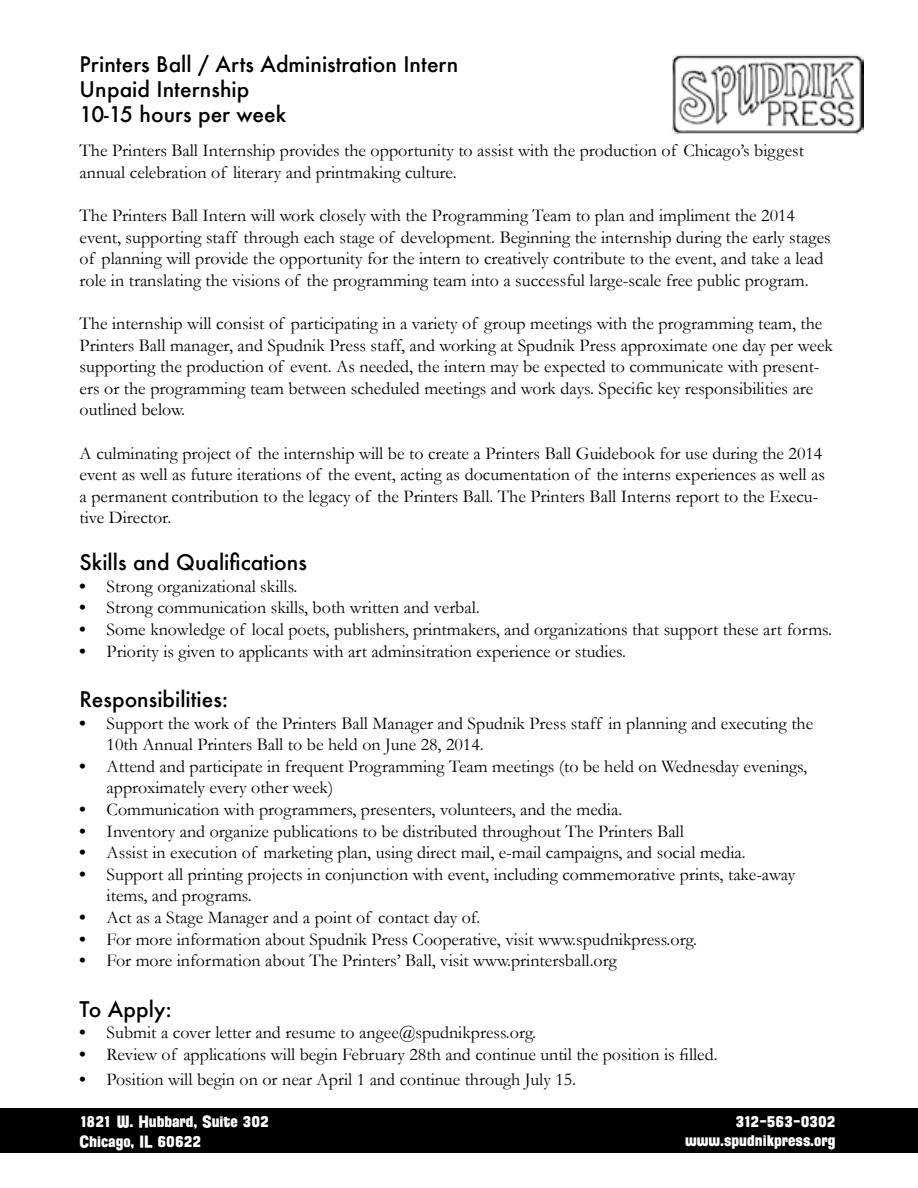
<style>
.page{position:relative;width:918px;height:1188px;background:#fff}
.page>*{position:absolute;margin:0;border:0;box-sizing:border-box;transform-origin:0 0}
.t1{font:500 21px/25.2px "Futura";color:#000}
.t2{font:18px/21.6px "Garamond";color:#000}
.t3{font:16.5px/19.8px "Florida Project Phase One";color:#fff;text-align:right}
.s1{font-family:"Times"}
</style>
<div class="page">
<img style="left:672px;top:54px;width:192px;height:81px">
<div style="left:0;top:1108px;width:918px;height:45px;background:#000"></div>
<p class="t1" style="left:80px;top:51px;width:380px">Printers Ball / Arts Administration Intern<br>Unpaid Internship<br>10-15 hours per week</p>
<p class="t2" style="left:80px;top:140px;width:726px">The Printers Ball Internship provides the opportunity to assist with the production of Chicago’s biggest annual celebration of literary and printmaking culture.</p>
<p class="t2" style="left:80px;top:204px;width:753px">The Printers Ball Intern will work closely with the Programming Team to plan and impliment the 2014 event, supporting staff through each stage of development. Beginning the internship during the early stages of planning will provide the opportunity for the intern to creatively contribute to the event, and take a lead role in translating the visions of the programming team into a successful large-scale free public program.</p>
<p class="t2" style="left:80px;top:312px;width:755px">The internship will consist of participating in a variety of group meetings with the programming team, the Printers Ball manager, and Spudnik Press staff, and working at Spudnik Press approximate one day per week supporting the production of event. As needed, the intern may be expected to communicate with present&shy;ers or the programming team between scheduled meetings and work days. Specific key responsibilities are outlined below.</p>
<p class="t2" style="left:80px;top:442px;width:747px">A culminating project of the internship will be to create a Printers Ball Guidebook for use during the 2014 event as well as future iterations of the event, acting as documentation of the interns experiences as well as a permanent contribution to the legacy of the Printers Ball. The Printers Ball Interns report to the Execu&shy;tive Director.</p>
<p class="t1" style="left:80px;top:550px;width:229px">Skills and Qualifications</p>
<p class="t2" style="left:80px;top:575px;width:219px"><span class="s1">•</span> Strong organizational skills.</p>
<p class="t2" style="left:80px;top:597px;width:402px"><span class="s1">•</span> Strong communication skills, both written and verbal.</p>
<p class="t2" style="left:80px;top:618px;width:754px"><span class="s1">•</span> Some knowledge of local poets, publishers, printmakers, and organizations that support these art forms.</p>
<p class="t2" style="left:80px;top:640px;width:548px"><span class="s1">•</span> Priority is given to applicants with art adminsitration experience or studies.</p>
<p class="t1" style="left:80px;top:686px;width:150px">Responsibilities:</p>
<p class="t2" style="left:107px;top:712px;width:708px;text-indent:-27px"><span class="s1">•</span> Support the work of the Printers Ball Manager and Spudnik Press staff in planning and executing the<br>10th Annual Printers Ball to be held on June 28, 2014.</p>
<p class="t2" style="left:107px;top:755px;width:702px;text-indent:-27px"><span class="s1">•</span> Attend and participate in frequent Programming Team meetings (to be held on Wednesday evenings, approximately every other week)</p>
<p class="t2" style="left:80px;top:798px;width:544px"><span class="s1">•</span> Communication with programmers, presenters, volunteers, and the media.</p>
<p class="t2" style="left:80px;top:820px;width:606px"><span class="s1">•</span> Inventory and organize publications to be distributed throughout The Printers Ball</p>
<p class="t2" style="left:80px;top:842px;width:668px"><span class="s1">•</span> Assist in execution of marketing plan, using direct mail, e-mail campaigns, and social media.</p>
<p class="t2" style="left:107px;top:863px;width:690px;text-indent:-27px"><span class="s1">•</span> Support all printing projects in conjunction with event, including commemorative prints, take-away items, and programs.</p>
<p class="t2" style="left:80px;top:906px;width:402px"><span class="s1">•</span> Act as a Stage Manager and a point of contact day of.</p>
<p class="t2" style="left:80px;top:928px;width:619px"><span class="s1">•</span> For more information about Spudnik Press Cooperative, visit www.spudnikpress.org.</p>
<p class="t2" style="left:80px;top:950px;width:539px"><span class="s1">•</span> For more information about The Printers’ Ball, visit www.printersball.org</p>
<p class="t1" style="left:80px;top:996px;width:94px">To Apply:</p>
<p class="t2" style="left:80px;top:1022px;width:458px"><span class="s1">•</span> Submit a cover letter and resume to angee@spudnikpress.org.</p>
<p class="t2" style="left:80px;top:1043px;width:640px"><span class="s1">•</span> Review of applications will begin February 28th and continue until the position is filled.</p>
<p class="t2" style="left:80px;top:1068px;width:498px"><span class="s1">•</span> Position will begin on or near April 1 and continue through July 15.</p>
<p class="t3" style="left:80px;top:1111px;width:191px;text-align:left">1821 W. Hubbard, Suite 302<br>Chicago, IL 60622</p>
<p class="t3" style="left:685px;top:1111px;width:152px">312-563-0302 www.spudnikpress.org</p>
</div>
